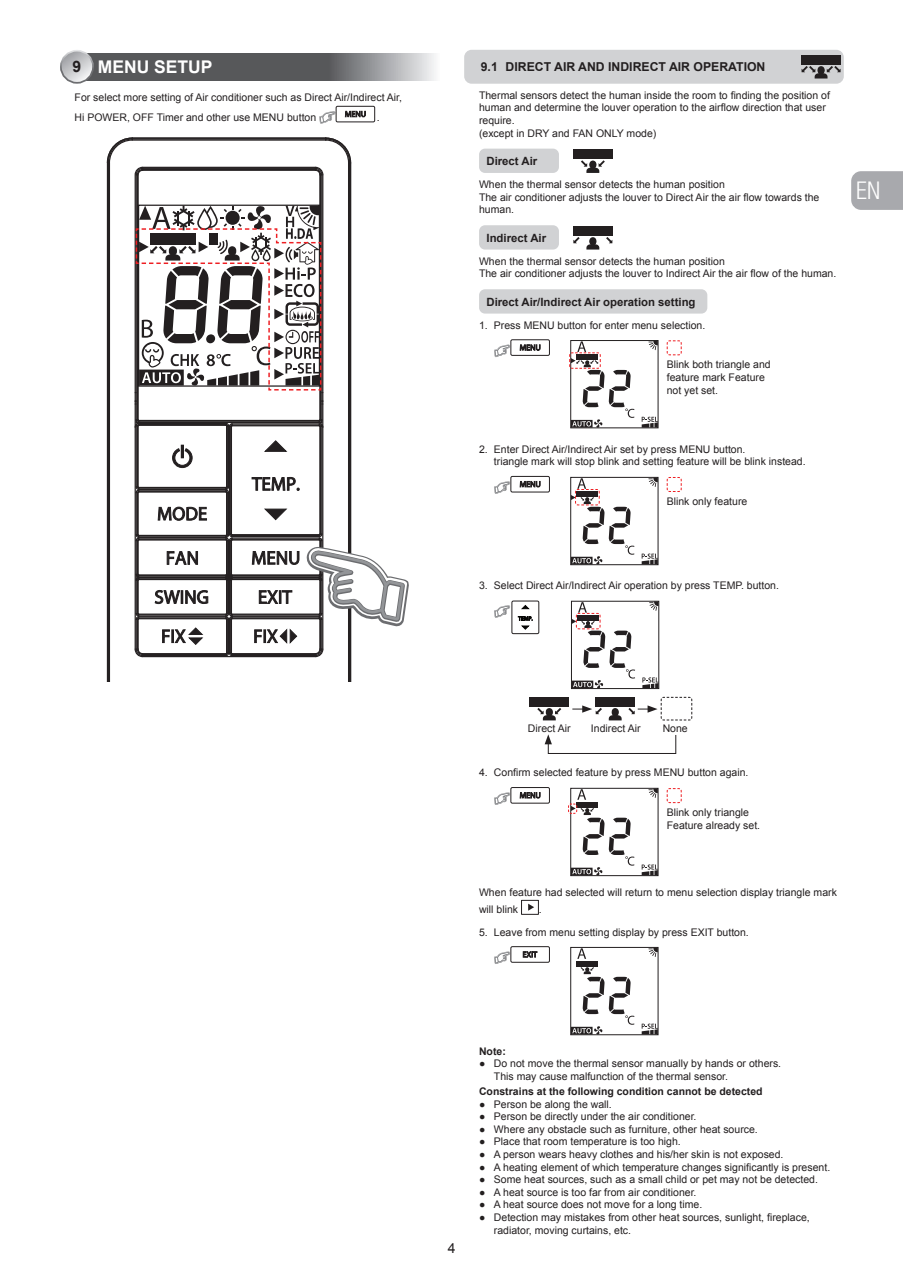
<style>
.page{position:relative;width:903px;height:1274px;background:#fff}
.page>*{position:absolute;margin:0;border:0;box-sizing:border-box;transform-origin:0 0}
.t1{font:300 condensed 24.5px "Helvetica Neue LT Pro";color:#fff}
.t2{font:700 17.5px "Arial";color:#fff}
.t3{font:14px "Arial";color:#231f20}
.t4{font:700 12.25px "Arial";color:#231f20}
.t5{font:700 11.38px "Arial";color:#231f20}
.t6{font:10.5px/12.6px "Arial";color:#231f20}
.t7{font:700 10.5px "Arial";color:#231f20}
.s1{font-size:15.75px;color:#231f20}
</style>
<div class="page">
<div style="left:464px;top:50px;width:379px;height:34px;background:#d1d2d4;border-radius:7px"></div>
<svg style="left:801px;top:66px;width:39px;height:13px"></svg>
<div style="left:801px;top:55px;width:39px;height:10px;background:#231f20"></div>
<div style="left:479px;top:149px;width:80px;height:24px;background:#d1d2d4;border-radius:6px"></div>
<svg style="left:581px;top:160px;width:24px;height:13px"></svg>
<div style="left:573px;top:149px;width:39px;height:10px;background:#231f20"></div>
<div style="left:479px;top:225px;width:80px;height:25px;background:#d1d2d4;border-radius:6px"></div>
<div style="left:589px;top:238px;width:7px;height:7px;background:#231f20;border-radius:50%"></div>
<svg style="left:586px;top:244px;width:13px;height:6px"></svg>
<div style="left:589px;top:237px;width:7px;height:7px;background:#231f20;border-radius:50%"></div>
<svg style="left:573px;top:237px;width:6px;height:6px"></svg>
<svg style="left:606px;top:237px;width:6px;height:6px"></svg>
<div style="left:573px;top:226px;width:39px;height:10px;background:#231f20"></div>
<div style="left:479px;top:289px;width:228px;height:25px;background:#d1d2d4;border-radius:6px"></div>
<svg style="left:666px;top:340px;width:16px;height:16px"></svg>
<div style="left:570px;top:340px;width:88px;height:88px;border:1px solid #231f20"></div>
<svg style="left:648px;top:341px;width:10px;height:9px"></svg>
<svg style="left:641px;top:417px;width:17px;height:11px"></svg>
<svg style="left:494px;top:344px;width:16px;height:13px"></svg>
<div style="left:510px;top:339px;width:40px;height:17px;border:1px solid #231f20"></div>
<svg style="left:520px;top:344px;width:20px;height:7px"></svg>
<svg style="left:569px;top:341px;width:65px;height:87px"></svg>
<svg style="left:666px;top:477px;width:16px;height:15px"></svg>
<div style="left:570px;top:477px;width:88px;height:88px;border:1px solid #231f20"></div>
<svg style="left:648px;top:477px;width:10px;height:10px"></svg>
<svg style="left:641px;top:553px;width:17px;height:11px"></svg>
<svg style="left:494px;top:481px;width:16px;height:13px"></svg>
<div style="left:510px;top:476px;width:40px;height:16px;border:1px solid #231f20"></div>
<svg style="left:520px;top:480px;width:20px;height:8px"></svg>
<svg style="left:571px;top:478px;width:63px;height:86px"></svg>
<div style="left:571px;top:601px;width:88px;height:88px;border:1px solid #231f20"></div>
<svg style="left:649px;top:601px;width:9px;height:10px"></svg>
<svg style="left:642px;top:677px;width:16px;height:11px"></svg>
<svg style="left:571px;top:602px;width:64px;height:86px"></svg>
<svg style="left:537px;top:708px;width:24px;height:12px"></svg>
<div style="left:530px;top:697px;width:39px;height:9px;background:#231f20"></div>
<svg style="left:609px;top:715px;width:12px;height:5px"></svg>
<div style="left:611px;top:708px;width:7px;height:7px;background:#231f20;border-radius:50%"></div>
<div style="left:595px;top:697px;width:39px;height:9px;background:#231f20"></div>
<svg style="left:544px;top:734px;width:132px;height:20px"></svg>
<svg style="left:572px;top:705px;width:30px;height:9px"></svg>
<svg style="left:628px;top:696px;width:64px;height:25px"></svg>
<svg style="left:494px;top:605px;width:16px;height:13px"></svg>
<div style="left:511px;top:601px;width:28px;height:33px;border:1px solid #231f20"></div>
<svg style="left:522px;top:605px;width:7px;height:4px"></svg>
<svg style="left:518px;top:616px;width:15px;height:13px"></svg>
<div style="left:570px;top:788px;width:88px;height:88px;border:1px solid #231f20"></div>
<svg style="left:648px;top:788px;width:10px;height:10px"></svg>
<svg style="left:641px;top:864px;width:17px;height:11px"></svg>
<svg style="left:666px;top:788px;width:16px;height:15px"></svg>
<svg style="left:494px;top:792px;width:16px;height:13px"></svg>
<div style="left:510px;top:787px;width:40px;height:16px;border:1px solid #231f20"></div>
<svg style="left:520px;top:792px;width:20px;height:7px"></svg>
<svg style="left:568px;top:789px;width:66px;height:86px"></svg>
<div style="left:521px;top:900px;width:18px;height:15px;border:1px solid #231f20"></div>
<svg style="left:528px;top:903px;width:6px;height:7px"></svg>
<svg style="left:494px;top:951px;width:16px;height:13px"></svg>
<div style="left:510px;top:946px;width:40px;height:16px;border:1px solid #231f20"></div>
<svg style="left:523px;top:951px;width:14px;height:6px"></svg>
<div style="left:570px;top:947px;width:88px;height:88px;border:1px solid #231f20"></div>
<svg style="left:577px;top:948px;width:9px;height:11px"></svg>
<svg style="left:648px;top:947px;width:10px;height:10px"></svg>
<svg style="left:641px;top:1023px;width:17px;height:11px"></svg>
<svg style="left:571px;top:967px;width:63px;height:67px"></svg>
<div style="left:576px;top:961px;width:22px;height:5px;background:#231f20"></div>
<svg style="left:86px;top:53px;width:349px;height:27px;background:#6f7072"></svg>
<svg style="left:61px;top:51px;width:32px;height:32px"></svg>
<div style="left:60px;top:50px;width:34px;height:34px;border:2px solid #fff;border-radius:50%"></div>
<svg style="left:319px;top:111px;width:16px;height:13px"></svg>
<div style="left:336px;top:106px;width:39px;height:16px;border:1px solid #231f20"></div>
<svg style="left:345px;top:110px;width:20px;height:8px"></svg>
<hr style="left:348px;top:163px;width:1px;height:518px;background:#252122">
<hr style="left:349px;top:163px;width:1px;height:518px;background:#252122">
<hr style="left:350px;top:163px;width:1px;height:518px;background:#252122">
<hr style="left:107px;top:163px;width:1px;height:518px;background:#252122">
<hr style="left:108px;top:163px;width:1px;height:518px;background:#252122">
<hr style="left:109px;top:163px;width:1px;height:518px;background:#252122">
<svg style="left:106px;top:137px;width:303px;height:521px"></svg>
<div style="left:851px;top:171px;width:52px;height:39px;background:#a8a9ad"></div>
<h2 class="t2" style="left:73px;top:57px;width:141px"><span class="s1">9</span> MENU SETUP</h2>
<p class="t6" style="left:75px;top:88px;width:329px;line-height:19.2px">For select more setting of Air conditioner such as Direct Air/Indirect Air,<br>Hi POWER, OFF Timer and other use MENU button</p>
<p class="t6" style="left:377px;top:111px;width:4px">.</p>
<p class="t4" style="left:481px;top:60px;width:286px">9.1 DIRECT AIR AND INDIRECT AIR OPERATION</p>
<p class="t6" style="left:479px;top:89px;width:352px">Thermal sensors detect the human inside the room to finding the position of human and determine the louver operation to the airflow direction that user require.<br>(except in DRY and FAN ONLY mode)</p>
<p class="t5" style="left:486px;top:155px;width:52px">Direct Air</p>
<p class="t6" style="left:479px;top:178px;width:342px">When the thermal sensor detects the human position<br>The air conditioner adjusts the louver to Direct Air the air flow towards the human.</p>
<p class="t5" style="left:486px;top:231px;width:61px">Indirect Air</p>
<p class="t6" style="left:479px;top:255px;width:359px">When the thermal sensor detects the human position<br>The air conditioner adjusts the louver to Indirect Air the air flow of the human.</p>
<p class="t5" style="left:486px;top:295px;width:211px">Direct Air/Indirect Air operation setting</p>
<p class="t6" style="left:479px;top:319px;width:228px">1. Press MENU button for enter menu selection.</p>
<p class="t6" style="left:667px;top:358px;width:105px">Blink both triangle and feature mark Feature not yet set.</p>
<p class="t6" style="left:494px;top:443px;width:313px;text-indent:-15px">2. Enter Direct Air/Indirect Air set by press MENU button.<br>triangle mark will stop blink and setting feature will be blink instead.</p>
<p class="t6" style="left:667px;top:495px;width:82px">Blink only feature</p>
<h1 class="t1" style="left:856px;top:182px;width:26px">EN</h1>
<p class="t6" style="left:479px;top:579px;width:301px">3. Select Direct Air/Indirect Air operation by press TEMP. button.</p>
<p class="t6" style="left:528px;top:721px;width:44px">Direct Air</p>
<p class="t6" style="left:591px;top:721px;width:51px">Indirect Air</p>
<p class="t6" style="left:662px;top:721px;width:27px">None</p>
<p class="t6" style="left:479px;top:766px;width:271px">4. Confirm selected feature by press MENU button again.</p>
<p class="t6" style="left:667px;top:806px;width:95px">Blink only triangle<br>Feature already set.</p>
<p class="t6" style="left:479px;top:883px;width:359px;line-height:17.5px">When feature had selected will return to menu selection display triangle mark will blink</p>
<p class="t6" style="left:539px;top:903px;width:4px">.</p>
<p class="t6" style="left:479px;top:925px;width:271px">5. Leave from menu setting display by press EXIT button.</p>
<h3 class="t3" style="left:448px;top:1240px;width:9px">4</h3>
<p class="t7" style="left:479px;top:1045px;width:28px">Note:</p>
<p class="t6" style="left:494px;top:1057px;width:289px;text-indent:-15px">● Do not move the thermal sensor manually by hands or others.<br>This may cause malfunction of the thermal sensor.</p>
<p class="t7" style="left:479px;top:1085px;width:285px">Constrains at the following condition cannot be detected</p>
<p class="t6" style="left:479px;top:1097px;width:134px">● Person be along the wall.</p>
<p class="t6" style="left:479px;top:1110px;width:219px">● Person be directly under the air conditioner.</p>
<p class="t6" style="left:479px;top:1123px;width:280px">● Where any obstacle such as furniture, other heat source.</p>
<p class="t6" style="left:479px;top:1135px;width:203px">● Place that room temperature is too high.</p>
<p class="t6" style="left:479px;top:1148px;width:306px">● A person wears heavy clothes and his/her skin is not exposed.</p>
<p class="t6" style="left:479px;top:1160px;width:353px">● A heating element of which temperature changes significantly is present.</p>
<p class="t6" style="left:479px;top:1173px;width:340px">● Some heat sources, such as a small child or pet may not be detected.</p>
<p class="t6" style="left:479px;top:1186px;width:219px">● A heat source is too far from air conditioner.</p>
<p class="t6" style="left:479px;top:1198px;width:225px">● A heat source does not move for a long time.</p>
<p class="t6" style="left:494px;top:1211px;width:317px;text-indent:-15px">● Detection may mistakes from other heat sources, sunlight, fireplace, radiator, moving curtains, etc.</p>
</div>
